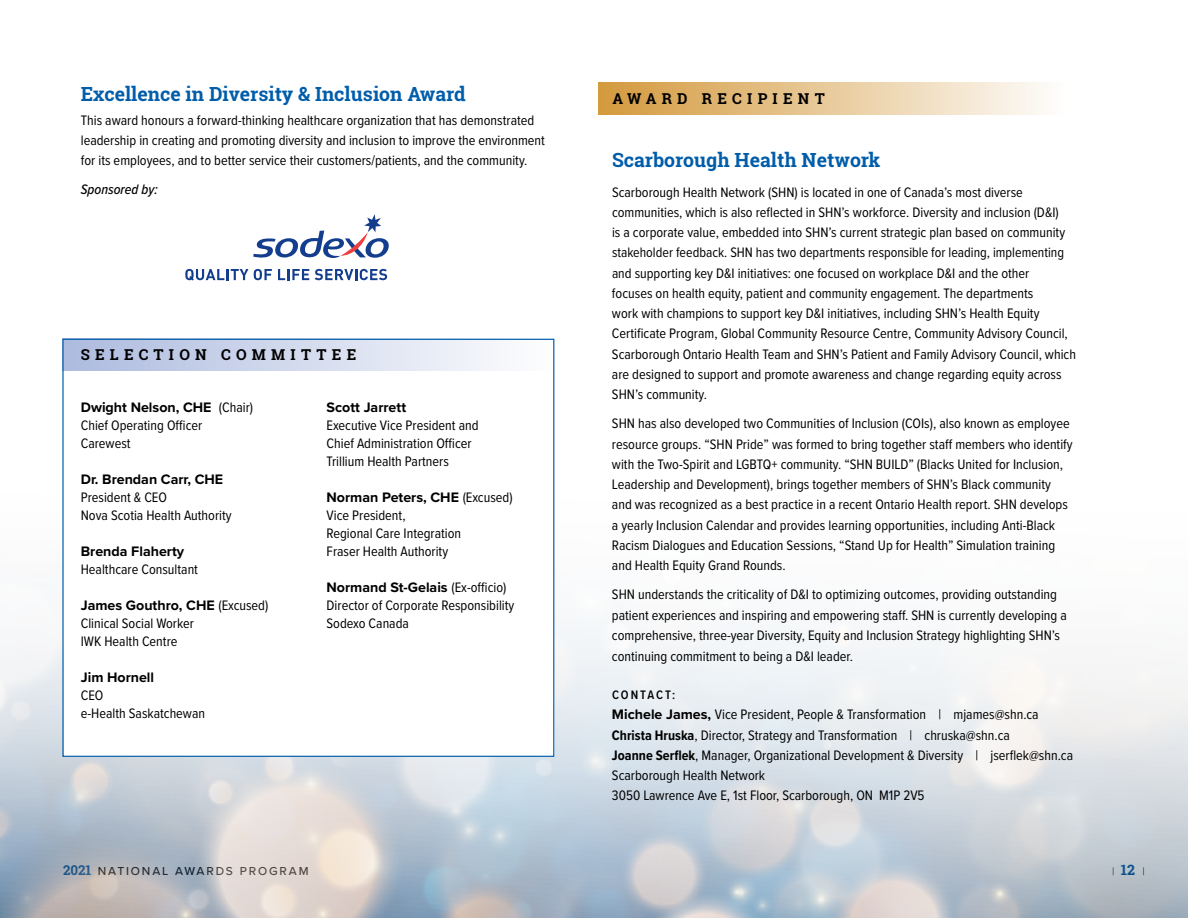
<style>
.page{position:relative;width:1188px;height:918px;background:#fff}
.page>*{position:absolute;margin:0;border:0;box-sizing:border-box;transform-origin:0 0}
.t1{font:700 19.5px "Roboto Slab";color:#005daa}
.t2{font:700 15px "Roboto Slab";letter-spacing:.35em;color:#000}
.t3{font:14.25px/20.2px "Proxima Nova Cond";color:#000}
.t4{font:700 14.25px "Proxima Nova";color:#000}
.t5{font:italic 500 14.25px "Proxima Nova Cond";color:#000}
.t6{font:600 12.75px "Proxima Nova Cond";letter-spacing:.155em;color:#000}
.t7{font:500 12px "Proxima Nova";letter-spacing:.155em;color:#000}
.t8{font:300 11.25px "Proxima Nova";color:#000}
.s1{font-family:"Proxima Nova Cond";font-weight:400}
.s2{font-family:"Proxima Nova";font-weight:700}
.s3{font-weight:700}
.s4{font-family:"Roboto Slab";font-weight:700;font-size:13.5px;color:#005daa}
.s5{font-family:"Roboto Slab";font-weight:700;font-size:14.25px;color:#005daa}
</style>
<div class="page">
<img style="left:0;top:472px;width:1188px;height:446px">
<div style="left:64px;top:324px;width:490px;height:433px;background:#fff"></div>
<div style="left:62px;top:339px;width:492px;height:32px;background:linear-gradient(to right,#acbadf,#fefefe)"></div>
<div style="left:598px;top:82px;width:467px;height:32px;background:linear-gradient(to right,#d3993d,#fefefd)"></div>
<svg style="left:253px;top:214px;width:136px;height:44px"></svg>
<svg style="left:185px;top:269px;width:63px;height:12px"></svg>
<svg style="left:254px;top:269px;width:18px;height:11px"></svg>
<svg style="left:278px;top:269px;width:31px;height:11px"></svg>
<svg style="left:315px;top:269px;width:72px;height:11px"></svg>
<h1 class="t1" style="left:81px;top:81px;width:386px">Excellence in Diversity &amp; Inclusion Award</h1>
<p class="t3" style="left:81px;top:109px;width:466px">This award honours a forward-thinking healthcare organization that has demonstrated leadership in creating and promoting diversity and inclusion to improve the environment for its employees, and to better service their customers/patients, and the community.</p>
<p class="t5" style="left:81px;top:179px;width:79px">Sponsored by:</p>
<p class="t2" style="left:81px;top:344px;width:277px">SELECTION COMMITTEE</p>
<p class="t4" style="left:81px;top:396px;width:174px">Dwight Nelson, CHE <span class="s1">(Chair)</span></p>
<p class="t3" style="left:81px;top:415px;width:123px;line-height:18px">Chief Operating Officer<br>Carewest</p>
<p class="t4" style="left:81px;top:468px;width:144px">Dr. Brendan Carr, CHE</p>
<p class="t3" style="left:81px;top:487px;width:152px;line-height:18px">President &amp; CEO<br>Nova Scotia Health Authority</p>
<p class="t4" style="left:81px;top:540px;width:105px">Brenda Flaherty</p>
<p class="t3" style="left:81px;top:558px;width:119px">Healthcare Consultant</p>
<p class="t4" style="left:81px;top:594px;width:189px">James Gouthro, CHE <span class="s1">(Excused)</span></p>
<p class="t3" style="left:81px;top:613px;width:115px;line-height:18px">Clinical Social Worker<br>IWK Health Centre</p>
<p class="t4" style="left:81px;top:666px;width:75px">Jim Hornell</p>
<p class="t3" style="left:81px;top:685px;width:126px;line-height:18px">CEO<br>e-Health Saskatchewan</p>
<p class="t4" style="left:327px;top:396px;width:81px">Scott Jarrett</p>
<p class="t3" style="left:327px;top:415px;width:154px;line-height:18px">Executive Vice President and<br>Chief Administration Officer<br>Trillium Health Partners</p>
<p class="t4" style="left:327px;top:486px;width:188px">Norman Peters, CHE <span class="s1">(Excused)</span></p>
<p class="t3" style="left:327px;top:505px;width:136px;line-height:18px">Vice President,<br>Regional Care Integration<br>Fraser Health Authority</p>
<p class="t4" style="left:327px;top:576px;width:181px">Normand St-Gelais <span class="s1">(Ex-officio)</span></p>
<p class="t3" style="left:327px;top:595px;width:189px;line-height:18px">Director of Corporate Responsibility<br>Sodexo Canada</p>
<p class="t2" style="left:612px;top:88px;width:214px">AWARD RECIPIENT</p>
<h1 class="t1" style="left:612px;top:147px;width:270px">Scarborough Health Network</h1>
<p class="t3" style="left:612px;top:181px;width:466px">Scarborough Health Network (SHN) is located in one of Canada’s most diverse communities, which is also reflected in SHN’s workforce. Diversity and inclusion (D&amp;I)<br>is a corporate value, embedded into SHN’s current strategic plan based on community stakeholder feedback. SHN has two departments responsible for leading, implementing and supporting key D&amp;I initiatives: one focused on workplace D&amp;I and the other<br>focuses on health equity, patient and community engagement. The departments<br>work with champions to support key D&amp;I initiatives, including SHN’s Health Equity Certificate Program, Global Community Resource Centre, Community Advisory Council, Scarborough Ontario Health Team and SHN’s Patient and Family Advisory Council, which are designed to support and promote awareness and change regarding equity across SHN’s community.</p>
<p class="t3" style="left:612px;top:413px;width:462px">SHN has also developed two Communities of Inclusion (COIs), also known as employee resource groups. “SHN Pride” was formed to bring together staff members who identify with the Two-Spirit and LGBTQ+ community. “SHN BUILD” (Blacks United for Inclusion, Leadership and Development), brings together members of SHN’s Black community and was recognized as a best practice in a recent Ontario Health report. SHN develops a yearly Inclusion Calendar and provides learning opportunities, including Anti-Black Racism Dialogues and Education Sessions, “Stand Up for Health” Simulation training and Health Equity Grand Rounds.</p>
<p class="t3" style="left:612px;top:584px;width:456px">SHN understands the criticality of D&amp;I to optimizing outcomes, providing outstanding patient experiences and inspiring and empowering staff. SHN is currently developing a comprehensive, three-year Diversity, Equity and Inclusion Strategy highlighting SHN’s continuing commitment to being a D&amp;I leader.</p>
<p class="t6" style="left:612px;top:686px;width:65px">CONTACT:</p>
<p class="t3" style="left:612px;top:704px;width:463px"><span class="s2">Michele James,</span> Vice President, People &amp; Transformation | mjames@shn.ca <span class="s3">Christa Hruska</span>, Director, Strategy and Transformation | chruska@shn.ca<br><span class="s3">Joanne Serflek</span>, Manager, Organizational Development &amp; Diversity | jserflek@shn.ca Scarborough Health Network<br>3050 Lawrence Ave E, 1st Floor, Scarborough, ON M1P 2V5</p>
<p class="t7" style="left:63px;top:862px;width:247px"><span class="s4">2021</span> NATIONAL AWARDS PROGRAM</p>
<p class="t8" style="left:1112px;top:863px;width:34px">| <span class="s5">12</span> |</p>
</div>
